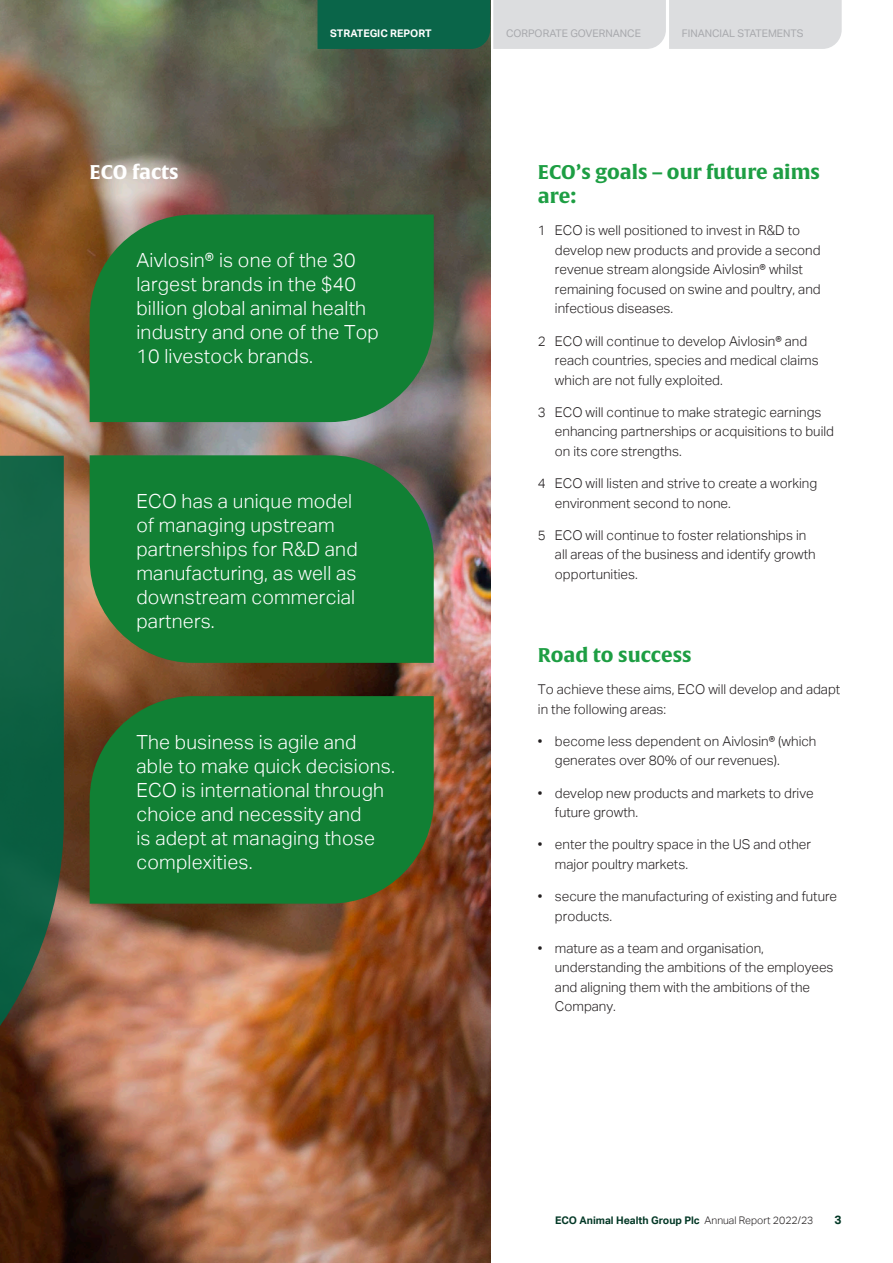
<style>
.page{position:relative;width:893px;height:1263px;background:#fff}
.page>*{position:absolute;margin:0;border:0;box-sizing:border-box;transform-origin:0 0}
.Quote_intro{font:300 19.5px/24px "Aktiv Grotesk";letter-spacing:.01em;color:#fff}
._2023_Heading_0{font:700 19.5px/24px "Alverata";color:#1d9e43}
._2023_Heading_0-2{font:700 19.5px "Alverata";color:#fff}
._2023_Main_Text{font:300 13.5px/19.5px "Aktiv Grotesk";color:#231f20}
.t1{font:700 12px "Aktiv Grotesk";color:#033826}
.t2{font:700 10.5px "Aktiv Grotesk";color:#033826}
.t3{font:10.5px "Aktiv Grotesk";color:#a8a9ad}
.t4{font:700 10.5px "Aktiv Grotesk";color:#fff}
.s1{font-weight:300;color:#231f20}
</style>
<div class="page">
<img style="left:0;top:0;width:490px;height:1263px">
<svg style="left:0;top:456px;width:64px;height:728px;background:#275338"></svg>
<div style="left:90px;top:215px;width:344px;height:207px;background:#118034"></div>
<svg style="left:90px;top:455px;width:344px;height:208px;background:#187e35"></svg>
<svg style="left:90px;top:696px;width:344px;height:208px;background:#187b32"></svg>
<svg style="left:318px;top:0;width:524px;height:49px;background:#97b5ad"></svg>
<p class="t4" style="left:330px;top:27px;width:103px">STRATEGIC REPORT</p>
<p class="t3" style="left:506px;top:27px;width:136px">CORPORATE GOVERNANCE</p>
<p class="t3" style="left:682px;top:27px;width:123px">FINANCIAL STATEMENTS</p>
<p class="_2023_Heading_0-2" style="left:90px;top:160px;width:91px">ECO facts</p>
<p class="Quote_intro" style="left:136px;top:249px;width:244px">Aivlosin® is one of the 30 largest brands in the $40 billion global animal health industry and one of the Top<br>10 livestock brands.</p>
<p class="Quote_intro" style="left:136px;top:489px;width:223px">ECO has a unique model of managing upstream partnerships for R&amp;D and manufacturing, as well as downstream commercial partners.</p>
<p class="Quote_intro" style="left:136px;top:730px;width:260px">The business is agile and able to make quick decisions.<br>ECO is international through choice and necessity and<br>is adept at managing those complexities.</p>
<p class="_2023_Heading_0" style="left:538px;top:161px;width:284px">ECO’s goals – our future aims are:</p>
<p class="_2023_Main_Text" style="left:555px;top:221px;width:267px;text-indent:-17px">1 ECO is well positioned to invest in R&amp;D to develop new products and provide a second revenue stream alongside Aivlosin® whilst remaining focused on swine and poultry, and infectious diseases.</p>
<p class="_2023_Main_Text" style="left:555px;top:331px;width:265px;text-indent:-17px">2 ECO will continue to develop Aivlosin® and reach countries, species and medical claims which are not fully exploited.</p>
<p class="_2023_Main_Text" style="left:555px;top:402px;width:281px;text-indent:-17px">3 ECO will continue to make strategic earnings enhancing partnerships or acquisitions to build on its core strengths.</p>
<p class="_2023_Main_Text" style="left:555px;top:474px;width:264px;text-indent:-17px">4 ECO will listen and strive to create a working environment second to none.</p>
<p class="_2023_Main_Text" style="left:555px;top:525px;width:262px;text-indent:-17px">5 ECO will continue to foster relationships in all areas of the business and identify growth opportunities.</p>
<p class="_2023_Heading_0" style="left:538px;top:643px;width:155px">Road to success</p>
<p class="_2023_Main_Text" style="left:538px;top:680px;width:304px">To achieve these aims, ECO will develop and adapt in the following areas:</p>
<p class="_2023_Main_Text" style="left:555px;top:731px;width:263px;text-indent:-17px">• become less dependent on Aivlosin® (which generates over 80% of our revenues).</p>
<p class="_2023_Main_Text" style="left:555px;top:783px;width:260px;text-indent:-17px">• develop new products and markets to drive future growth.</p>
<p class="_2023_Main_Text" style="left:555px;top:835px;width:258px;text-indent:-17px">• enter the poultry space in the US and other major poultry markets.</p>
<p class="_2023_Main_Text" style="left:555px;top:887px;width:284px;text-indent:-17px">• secure the manufacturing of existing and future products.</p>
<p class="_2023_Main_Text" style="left:555px;top:939px;width:280px;text-indent:-17px">• mature as a team and organisation, understanding the ambitions of the employees and aligning them with the ambitions of the Company.</p>
<p class="t2" style="left:555px;top:1214px;width:260px">ECO Animal Health Group Plc <span class="s1">Annual Report 2022/23</span></p>
<p class="t1" style="left:835px;top:1213px;width:9px">3</p>
</div>
